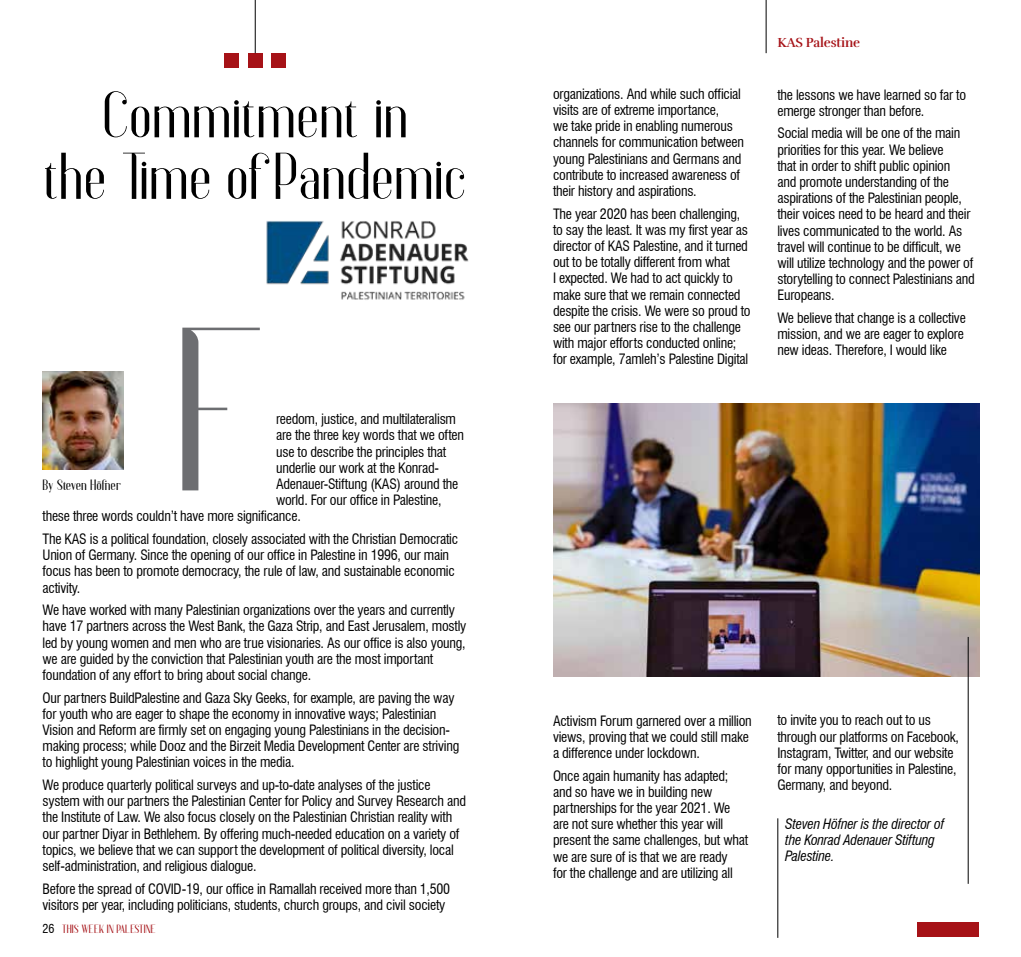
<style>
.page{position:relative;width:1021px;height:957px;background:#fff}
.page>*{position:absolute;margin:0;border:0;box-sizing:border-box;transform-origin:0 0}
.t1{font:232.5px "Anteric";color:#6d6e71}
.t2{font:66px/61.5px "Anteric";letter-spacing:-.005em;color:#000;text-align:center}
.t3{font:700 15px "Anteric";color:#000}
.t4{font:condensed 13.95px/16.2px "Swiss 721 BT";letter-spacing:-.015em;color:#000}
.t5{font:italic condensed 13.95px/16.2px "Swiss 721 BT";letter-spacing:-.015em;color:#000}
.t6{font:700 13.5px "Rufina";letter-spacing:-.01em;color:#a61217;scale:.96 1}
.t7{font:700 12px "Anteric";color:#a61217}
.s1{font-family:"Swiss 721 BT";font-weight:400;font-stretch:condensed;color:#000}
</style>
<div class="page">
<hr style="left:765px;top:0;width:1px;height:53px;background:#000">
<div style="left:248px;top:53px;width:15px;height:15px;background:#a61217"></div>
<div style="left:224px;top:53px;width:15px;height:15px;background:#a61217"></div>
<div style="left:271px;top:53px;width:15px;height:15px;background:#a61217"></div>
<hr style="left:255px;top:0;width:1px;height:53px;background:#000">
<img style="left:266px;top:221px;width:203px;height:79px">
<img style="left:553px;top:403px;width:426px;height:273px">
<hr style="left:967px;top:637px;width:1px;height:247px;background:#000">
<hr style="left:777px;top:818px;width:1px;height:120px;background:#000">
<img style="left:43px;top:371px;width:80px;height:98px">
<div style="left:916px;top:922px;width:62px;height:15px;background:#a61217"></div>
<h2 class="t2" style="left:44px;top:91px;width:425px">Commitment in<br>the Time of Pandemic</h2>
<h1 class="t1" style="left:173px;top:327px;width:99px">F</h1>
<p class="t4" style="left:276px;top:411px;width:181px">reedom, justice, and multilateralism</p>
<p class="t4" style="left:276px;top:427px;width:189px">are the three key words that we often</p>
<p class="t4" style="left:276px;top:443px;width:172px">use to describe the principles that</p>
<p class="t4" style="left:276px;top:460px;width:164px">underlie our work at the Konrad-</p>
<p class="t4" style="left:276px;top:476px;width:184px">Adenauer-Stiftung (KAS) around the</p>
<p class="t4" style="left:276px;top:492px;width:167px">world. For our office in Palestine,</p>
<p class="t4" style="left:43px;top:508px;width:260px">these three words couldn’t have more significance.</p>
<p class="t4" style="left:43px;top:531px;width:417px">The KAS is a political foundation, closely associated with the Christian Democratic Union of Germany. Since the opening of our office in Palestine in 1996, our main focus has been to promote democracy, the rule of law, and sustainable economic activity.</p>
<p class="t4" style="left:43px;top:602px;width:425px">We have worked with many Palestinian organizations over the years and currently have 17 partners across the West Bank, the Gaza Strip, and East Jerusalem, mostly led by young women and men who are true visionaries. As our office is also young, we are guided by the conviction that Palestinian youth are the most important foundation of any effort to bring about social change.</p>
<p class="t4" style="left:43px;top:689px;width:418px">Our partners BuildPalestine and Gaza Sky Geeks, for example, are paving the way for youth who are eager to shape the economy in innovative ways; Palestinian Vision and Reform are firmly set on engaging young Palestinians in the decision&shy;making process; while Dooz and the Birzeit Media Development Center are striving to highlight young Palestinian voices in the media.</p>
<p class="t4" style="left:43px;top:777px;width:425px">We produce quarterly political surveys and up-to-date analyses of the justice system with our partners the Palestinian Center for Policy and Survey Research and the Institute of Law. We also focus closely on the Palestinian Christian reality with our partner Diyar in Bethlehem. By offering much-needed education on a variety of topics, we believe that we can support the development of political diversity, local self-administration, and religious dialogue.</p>
<p class="t4" style="left:43px;top:880px;width:409px">Before the spread of COVID-19, our office in Ramallah received more than 1,500 visitors per year, including politicians, students, church groups, and civil society</p>
<p class="t3" style="left:43px;top:478px;width:80px">By Steven Höfner</p>
<p class="t7" style="left:43px;top:922px;width:115px"><span class="s1">26</span> THIS WEEK IN PALESTINE</p>
<p class="t4" style="left:553px;top:86px;width:192px">organizations. And while such official visits are of extreme importance,<br>we take pride in enabling numerous channels for communication between young Palestinians and Germans and contribute to increased awareness of their history and aspirations.</p>
<p class="t4" style="left:553px;top:205px;width:199px">The year 2020 has been challenging, to say the least. It was my first year as director of KAS Palestine, and it turned out to be totally different from what<br>I expected. We had to act quickly to make sure that we remain connected despite the crisis. We were so proud to see our partners rise to the challenge with major efforts conducted online; for example, 7amleh’s Palestine Digital</p>
<p class="t6" style="left:777px;top:34px;width:88px">KAS Palestine</p>
<p class="t4" style="left:777px;top:86px;width:190px">the lessons we have learned so far to emerge stronger than before.</p>
<p class="t4" style="left:777px;top:125px;width:199px">Social media will be one of the main priorities for this year. We believe<br>that in order to shift public opinion<br>and promote understanding of the aspirations of the Palestinian people, their voices need to be heard and their lives communicated to the world. As travel will continue to be difficult, we will utilize technology and the power of storytelling to connect Palestinians and Europeans.</p>
<p class="t4" style="left:777px;top:310px;width:190px">We believe that change is a collective mission, and we are eager to explore new ideas. Therefore, I would like</p>
<p class="t4" style="left:553px;top:712px;width:200px">Activism Forum garnered over a million views, proving that we could still make a difference under lockdown.</p>
<p class="t4" style="left:553px;top:767px;width:197px">Once again humanity has adapted; and so have we in building new partnerships for the year 2021. We are not sure whether this year will present the same challenges, but what we are sure of is that we are ready<br>for the challenge and are utilizing all</p>
<p class="t4" style="left:777px;top:712px;width:183px">to invite you to reach out to us through our platforms on Facebook,<br>Instagram, Twitter, and our website for many opportunities in Palestine,<br>Germany, and beyond.</p>
<p class="t5" style="left:785px;top:816px;width:160px">Steven Höfner is the director of the Konrad Adenauer Stiftung<br>Palestine.</p>
</div>
